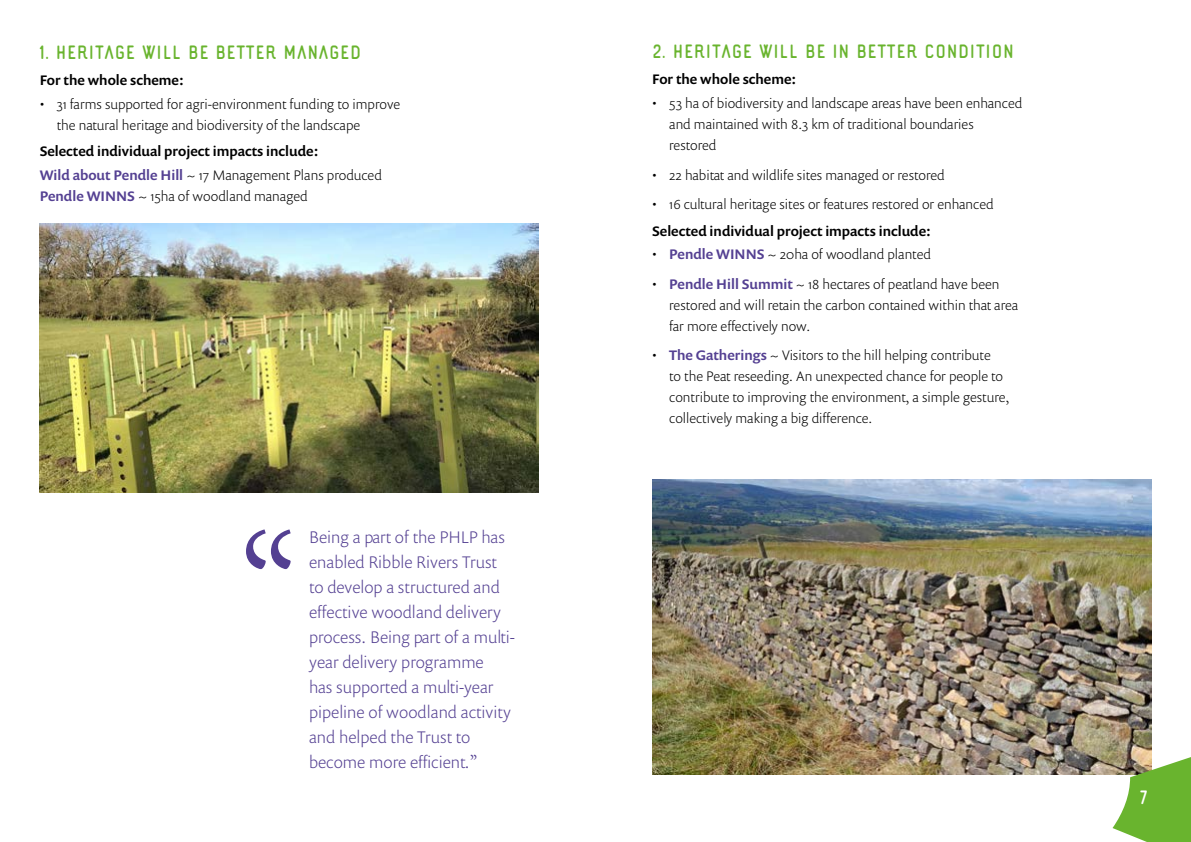
<style>
.page{position:relative;width:1191px;height:842px;background:#fff}
.page>*{position:absolute;margin:0;border:0;box-sizing:border-box;transform-origin:0 0}
.t1{font:24px "Lazy Ride Sans";color:#69b42e}
.t2{font:24px "Lazy Ride Sans";color:#fff}
.t3{font:300 17px/25px "Prenton RP Pro";color:#544092}
.t4{font:300 14px/21px "Prenton RP Pro";color:#000}
.t5{font:500 14px/23.8px "Prenton RP Pro";color:#000}
.s1{color:#544092}
.s2{font-weight:300}
.s3{font-weight:500;color:#544092}
</style>
<div class="page">
<img style="left:40px;top:223px;width:499px;height:269px">
<img style="left:652px;top:479px;width:499px;height:296px">
<svg style="left:246px;top:529px;width:45px;height:40px"></svg>
<img style="left:1112px;top:680px;width:79px;height:162px">
<h1 class="t1" style="left:40px;top:40px;width:323px">1. HERITAGE WILL BE BETTER MANAGED</h1>
<p class="t5" style="left:40px;top:68px;width:145px">For the whole scheme:</p>
<p class="t4" style="left:57px;top:93px;width:345px;text-indent:-17px">• 31 farms supported for agri-environment funding to improve the natural heritage and biodiversity of the landscape</p>
<p class="t5" style="left:40px;top:139px;width:344px">Selected individual project impacts include:<br><span class="s1">Wild about Pendle Hill</span> <span class="s2">~ 17 Management Plans produced</span></p>
<p class="t4" style="left:40px;top:185px;width:269px"><span class="s3">Pendle WINNS</span> ~ 15ha of woodland managed</p>
<p class="t3" style="left:309px;top:524px;width:207px">Being a part of the PHLP has enabled Ribble Rivers Trust to develop a structured and effective woodland delivery process. Being part of a multi&shy;year delivery programme<br>has supported a multi-year pipeline of woodland activity and helped the Trust to become more efficient.”</p>
<h1 class="t1" style="left:652px;top:39px;width:363px">2. HERITAGE WILL BE IN BETTER CONDITION</h1>
<p class="t5" style="left:652px;top:67px;width:145px">For the whole scheme:</p>
<p class="t4" style="left:669px;top:92px;width:354px;text-indent:-17px">• 53 ha of biodiversity and landscape areas have been enhanced and maintained with 8.3 km of traditional boundaries restored</p>
<p class="t4" style="left:652px;top:164px;width:294px">• 22 habitat and wildlife sites managed or restored</p>
<p class="t4" style="left:652px;top:193px;width:343px">• 16 cultural heritage sites or features restored or enhanced</p>
<p class="t5" style="left:652px;top:218px;width:280px">Selected individual project impacts include:</p>
<p class="t4" style="left:652px;top:243px;width:280px">• <span class="s3">Pendle WINNS</span> ~ 20ha of woodland planted</p>
<p class="t4" style="left:669px;top:273px;width:351px;text-indent:-17px">• <span class="s3">Pendle Hill Summit</span> ~ 18 hectares of peatland have been restored and will retain the carbon contained within that area far more effectively now.</p>
<p class="t4" style="left:669px;top:344px;width:342px;text-indent:-17px">• <span class="s3">The Gatherings</span> ~ Visitors to the hill helping contribute<br>to the Peat reseeding. An unexpected chance for people to contribute to improving the environment, a simple gesture, collectively making a big difference.</p>
<h1 class="t2" style="left:1140px;top:785px;width:9px">7</h1>
</div>
